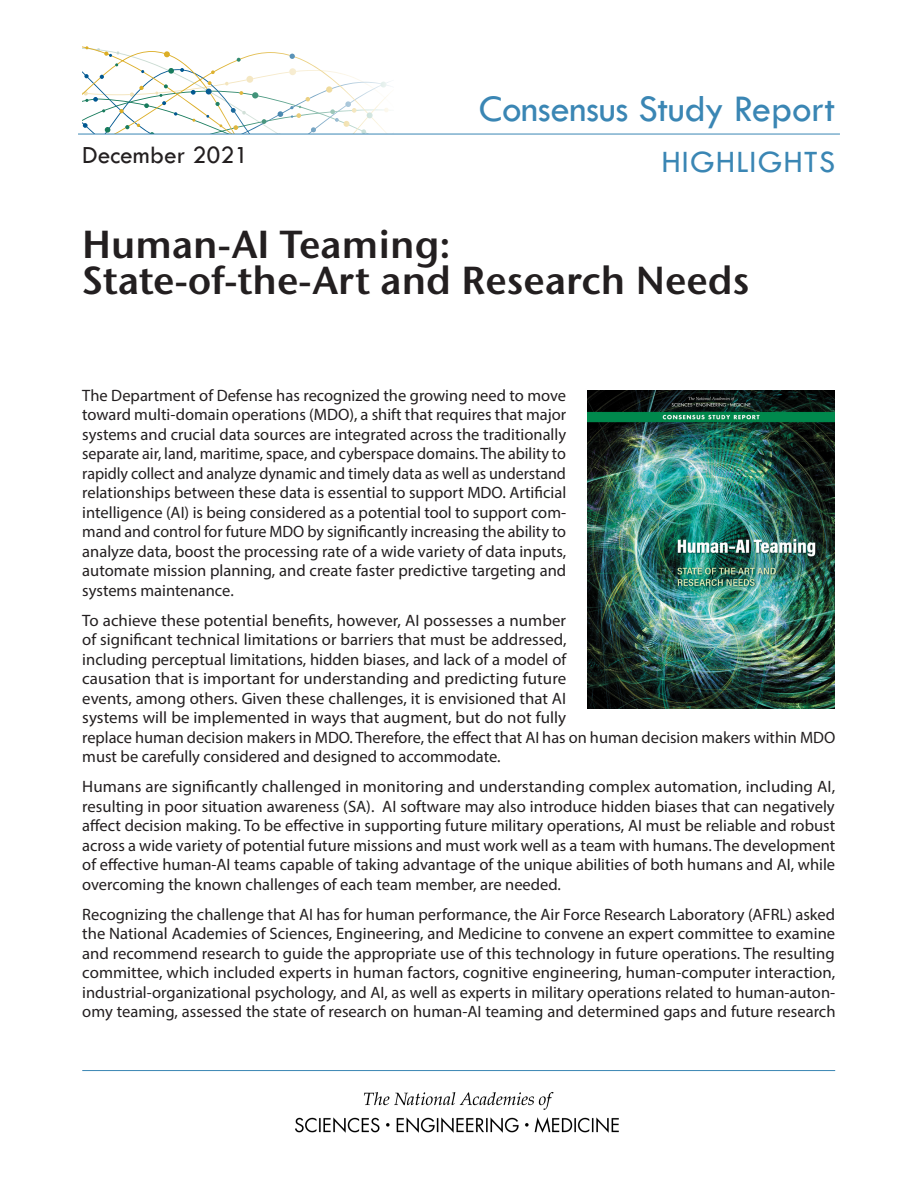
<style>
.page{position:relative;width:918px;height:1188px;background:#fff}
.page>*{position:absolute;margin:0;border:0;box-sizing:border-box;transform-origin:0 0}
.Report_Title{font:600 39px "Stone Sans ITC Pro";color:#231f20}
.t1{font:39px "Tw Cen";letter-spacing:-.01em;color:#3a86b4}
.t2{font:32.25px "Tw Cen";letter-spacing:.03em;color:#3a86b4}
.t3{font:25.5px "Tw Cen";color:#231f20}
.Body_Text{font:16.5px/19.5px "Myriad Pro";color:#231f20;text-align:justify}
</style>
<div class="page">
<svg style="left:82px;top:46px;width:312px;height:88px"></svg>
<hr style="left:78px;top:134px;width:762px;height:1px;background:#3a86b4">
<hr style="left:82px;top:1070px;width:753px;height:1px;background:#3a86b4">
<img style="left:295px;top:1092px;width:324px;height:41px">
<img style="left:588px;top:391px;width:246px;height:318px">
<p class="t3" style="left:82px;top:140px;width:168px">December 2021</p>
<p class="t1" style="left:479px;top:85px;width:358px">Consensus Study Report</p>
<p class="t2" style="left:662px;top:143px;width:175px">HIGHLIGHTS</p>
<p class="Report_Title" style="left:82px;top:220px;width:370px">Human-AI Teaming:</p>
<p class="Report_Title" style="left:82px;top:256px;width:669px">State-of-the-Art and Research Needs</p>
<p class="Body_Text" style="left:82px;top:385px;width:486px">The Department of Defense has recognized the growing need to move toward multi-domain operations (MDO), a shift that requires that major systems and crucial data sources are integrated across the traditionally separate air, land, maritime, space, and cyberspace domains. The ability to rapidly collect and analyze dynamic and timely data as well as understand relationships between these data is essential to support MDO. Artificial intelligence (AI) is being considered as a potential tool to support com&shy;mand and control for future MDO by significantly increasing the ability to analyze data, boost the processing rate of a wide variety of data inputs, automate mission planning, and create faster predictive targeting and systems maintenance.</p>
<p class="Body_Text" style="left:82px;top:610px;width:755px;text-align:left">To achieve these potential benefits, however, AI possesses a number<br>of significant technical limitations or barriers that must be addressed,<br>including perceptual limitations, hidden biases, and lack of a model of<br>causation that is important for understanding and predicting future<br>events, among others. Given these challenges, it is envisioned that AI<br>systems will be implemented in ways that augment, but do not fully<br>replace human decision makers in MDO. Therefore, the effect that AI has on human decision makers within MDO must be carefully considered and designed to accommodate.</p>
<p class="Body_Text" style="left:82px;top:777px;width:755px">Humans are significantly challenged in monitoring and understanding complex automation, including AI, resulting in poor situation awareness (SA). AI software may also introduce hidden biases that can negatively affect decision making. To be effective in supporting future military operations, AI must be reliable and robust across a wide variety of potential future missions and must work well as a team with humans. The development of effective human-AI teams capable of taking advantage of the unique abilities of both humans and AI, while overcoming the known challenges of each team member, are needed.</p>
<p class="Body_Text" style="left:82px;top:904px;width:755px">Recognizing the challenge that AI has for human performance, the Air Force Research Laboratory (AFRL) asked the National Academies of Sciences, Engineering, and Medicine to convene an expert committee to examine and recommend research to guide the appropriate use of this technology in future operations. The resulting committee, which included experts in human factors, cognitive engineering, human-computer interaction, industrial-organizational psychology, and AI, as well as experts in military operations related to human-auton&shy;omy teaming, assessed the state of research on human-AI teaming and determined gaps and future research</p>
</div>
